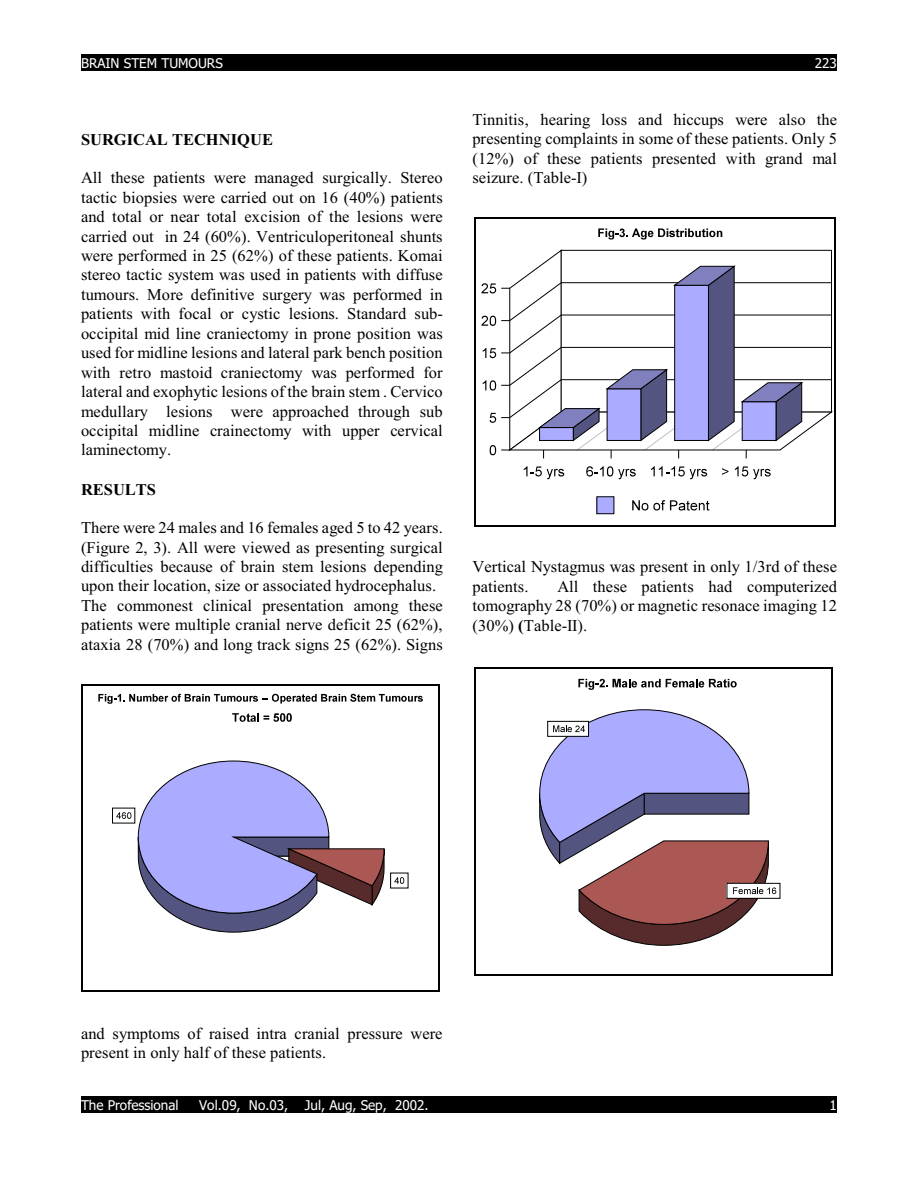
<style>
.page{position:relative;width:918px;height:1188px;background:#fff}
.page>*{position:absolute;margin:0;border:0;box-sizing:border-box;transform-origin:0 0}
.t1{font:16.5px/19.5px "Times New Roman";letter-spacing:.005em;color:#000;text-align:justify}
.t2{font:700 16.5px "Times New Roman";color:#000}
.t3{font:13.5px "Tahoma";letter-spacing:.005em;color:#fff}
.s1{font-weight:700}
</style>
<div class="page">
<div style="left:81px;top:54px;width:756px;height:16px;background:#000"></div>
<div style="left:81px;top:1097px;width:756px;height:16px;background:#000"></div>
<svg style="left:138px;top:760px;width:247px;height:173px"></svg>
<svg style="left:116px;top:812px;width:15px;height:7px"></svg>
<svg style="left:394px;top:877px;width:10px;height:7px"></svg>
<svg style="left:232px;top:713px;width:60px;height:9px"></svg>
<svg style="left:98px;top:694px;width:325px;height:10px"></svg>
<hr style="left:81px;top:684px;width:1px;height:307px;background:#000">
<hr style="left:439px;top:684px;width:1px;height:307px;background:#000">
<hr style="left:81px;top:684px;width:359px;height:1px;background:#000">
<hr style="left:81px;top:990px;width:359px;height:1px;background:#000">
<svg style="left:524px;top:466px;width:40px;height:13px"></svg>
<svg style="left:586px;top:466px;width:50px;height:13px"></svg>
<svg style="left:651px;top:466px;width:56px;height:13px"></svg>
<svg style="left:722px;top:468px;width:7px;height:7px"></svg>
<svg style="left:735px;top:466px;width:36px;height:13px"></svg>
<svg style="left:481px;top:250px;width:351px;height:208px"></svg>
<div style="left:597px;top:497px;width:17px;height:17px;background:#ababff"></div>
<svg style="left:632px;top:500px;width:77px;height:11px"></svg>
<svg style="left:598px;top:228px;width:124px;height:12px"></svg>
<hr style="left:474px;top:217px;width:1px;height:309px;background:#000">
<hr style="left:834px;top:217px;width:1px;height:309px;background:#000">
<hr style="left:474px;top:217px;width:361px;height:2px;background:#000">
<hr style="left:474px;top:525px;width:361px;height:1px;background:#000">
<svg style="left:539px;top:709px;width:237px;height:237px"></svg>
<svg style="left:578px;top:679px;width:159px;height:11px"></svg>
<hr style="left:474px;top:668px;width:1px;height:307px;background:#000">
<hr style="left:832px;top:668px;width:1px;height:307px;background:#000">
<hr style="left:474px;top:668px;width:359px;height:1px;background:#000">
<hr style="left:474px;top:974px;width:359px;height:1px;background:#000">
<p class="t3" style="left:81px;top:57px;width:143px">BRAIN STEM TUMOURS</p>
<p class="t3" style="left:815px;top:57px;width:24px">223</p>
<p class="t2" style="left:81px;top:134px;width:194px">SURGICAL TECHNIQUE</p>
<p class="t1" style="left:81px;top:170px;width:364px">All these patients were managed surgically. Stereo tactic biopsies were carried out on 16 (40%) patients and total or near total excision of the lesions were carried out in 24 (60%). Ventriculoperitoneal shunts were performed in 25 (62%) of these patients. Komai stereo tactic system was used in patients with diffuse tumours. More definitive surgery was performed in patients with focal or cystic lesions. Standard sub&shy;occipital mid line craniectomy in prone position was used for midline lesions and lateral park bench position with retro mastoid craniectomy was performed for lateral and exophytic lesions of the brain stem . Cervico medullary lesions were approached through sub occipital midline crainectomy with upper cervical laminectomy.</p>
<p class="t2" style="left:81px;top:483px;width:77px">RESULTS</p>
<p class="t1" style="left:81px;top:519px;width:364px;text-align:left">There were 24 males and 16 females aged 5 to 42 years. (Figure 2, 3). All were viewed as presenting surgical difficulties because of brain stem lesions depending upon their location, size or associated hydrocephalus.<br>The commonest clinical presentation among these patients were multiple cranial nerve deficit 25 (62%), ataxia 28 (70%) and long track signs 25 (62%). Signs</p>
<p class="t1" style="left:472px;top:111px;width:366px">Tinnitis, hearing loss and hiccups were also the presenting complaints in some of these patients. Only 5 (12%) of these patients presented with grand mal seizure. (Table-I)</p>
<p class="t1" style="left:472px;top:558px;width:366px">Vertical Nystagmus was present in only 1/3rd of these patients.</p>
<p class="t1" style="left:472px;top:578px;width:366px;text-indent:85px">All these patients had computerized tomography 28 (70%) or magnetic resonace imaging 12 (30%) <span class="s1">(</span>Table-II).</p>
<p class="t1" style="left:81px;top:1025px;width:363px">and symptoms of raised intra cranial pressure were present in only half of these patients.</p>
<p class="t3" style="left:81px;top:1100px;width:99px">The Professional</p>
<p class="t3" style="left:199px;top:1100px;width:231px">Vol.09, No.03, Jul, Aug, Sep, 2002.</p>
<p class="t3" style="left:829px;top:1100px;width:9px">1</p>
</div>
